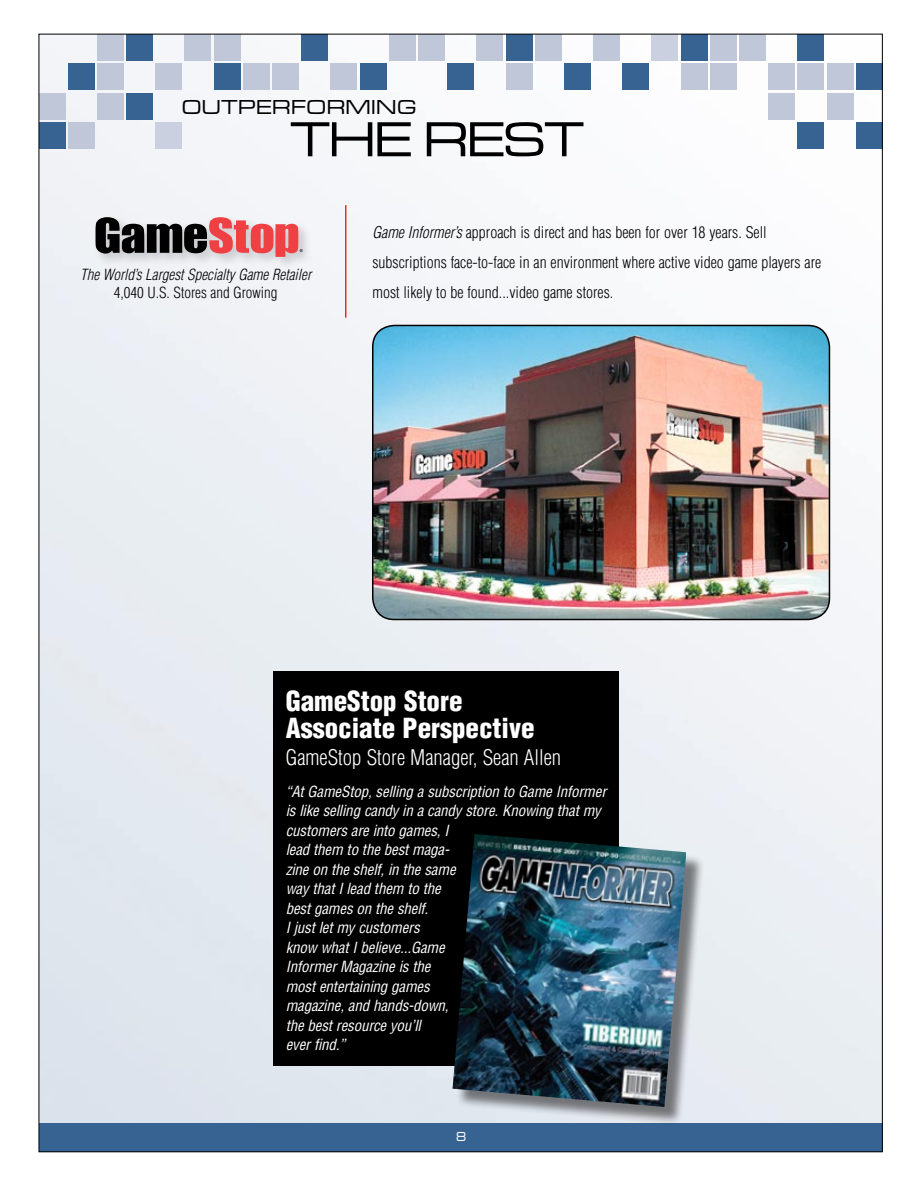
<style>
.page{position:relative;width:918px;height:1188px;background:#fff}
.page>*{position:absolute;margin:0;border:0;box-sizing:border-box;transform-origin:0 0}
.t1{font:51px "Microgramma D Medi Exte";color:#000}
.t2{font:900 condensed 27px/27px "Helvetica";color:#fff}
.t3{font:300 condensed 21px "Helvetica";color:#fff}
.t4{font:21px "Microgramma D Medi Exte";letter-spacing:.05em;color:#000}
.t5{font:300 condensed 15.75px/30px "Helvetica";color:#000}
.t6{font:italic condensed 15px/19.5px "Helvetica";letter-spacing:-.01em;color:#fff}
.t7{font:italic 300 condensed 15px "Helvetica";color:#000}
.t8{font:300 condensed 15px "Helvetica";color:#000}
.t9{font:13.5px "Microgramma D Medi Exte";color:#fff;scale:.87 1}
.s1{font-style:italic}
</style>
<div class="page">
<img style="left:41px;top:36px;width:840px;height:1087px">
<div style="left:39px;top:1123px;width:844px;height:29px;background:#366391"></div>
<div style="left:273px;top:671px;width:345px;height:395px;background:#000"></div>
<hr style="left:345px;top:205px;width:1px;height:113px;background:#ee2d24">
<div style="left:92px;top:214px;width:223px;height:56px;background:#000;opacity:.17"></div>
<svg style="left:96px;top:217px;width:207px;height:40px;background:#9d7073"></svg>
<div style="left:455px;top:836px;width:249px;height:289px;background:#000;opacity:.5"></div>
<img style="left:453px;top:834px;width:233px;height:273px">
<img style="left:373px;top:325px;width:456px;height:294px">
<div style="left:372px;top:325px;width:458px;height:295px;border:2px solid #000;border-radius:22px"></div>
<div style="left:185px;top:34px;width:26px;height:27px;background:#bfc7d9"></div>
<div style="left:535px;top:34px;width:26px;height:27px;background:#bfc7d9"></div>
<div style="left:593px;top:34px;width:27px;height:27px;background:#bfc7d9"></div>
<div style="left:652px;top:34px;width:26px;height:27px;background:#cad0df"></div>
<div style="left:681px;top:34px;width:26px;height:27px;background:#366391"></div>
<div style="left:389px;top:34px;width:27px;height:27px;background:#bfc7d9"></div>
<div style="left:418px;top:34px;width:27px;height:27px;background:#bfc7d9"></div>
<div style="left:477px;top:34px;width:26px;height:27px;background:#bfc7d9"></div>
<div style="left:506px;top:34px;width:26px;height:27px;background:#366391"></div>
<div style="left:214px;top:34px;width:26px;height:27px;background:#bfc7d9"></div>
<div style="left:301px;top:34px;width:27px;height:27px;background:#366391"></div>
<div style="left:97px;top:34px;width:27px;height:27px;background:#bfc7d9"></div>
<div style="left:126px;top:34px;width:27px;height:27px;background:#366391"></div>
<div style="left:710px;top:34px;width:27px;height:27px;background:#bfc7d9"></div>
<div style="left:739px;top:34px;width:27px;height:27px;background:#bfc7d9"></div>
<div style="left:798px;top:34px;width:26px;height:27px;background:#366391"></div>
<div style="left:360px;top:64px;width:26px;height:26px;background:#366391"></div>
<div style="left:564px;top:64px;width:27px;height:26px;background:#366391"></div>
<div style="left:622px;top:64px;width:27px;height:26px;background:#366391"></div>
<div style="left:681px;top:64px;width:26px;height:26px;background:#bfc7d9"></div>
<div style="left:447px;top:64px;width:27px;height:26px;background:#366391"></div>
<div style="left:506px;top:64px;width:26px;height:26px;background:#bfc7d9"></div>
<div style="left:214px;top:64px;width:26px;height:26px;background:#366391"></div>
<div style="left:243px;top:64px;width:27px;height:26px;background:#bfc7d9"></div>
<div style="left:272px;top:64px;width:27px;height:26px;background:#bfc7d9"></div>
<div style="left:331px;top:64px;width:26px;height:26px;background:#bfc7d9"></div>
<div style="left:68px;top:64px;width:26px;height:26px;background:#366391"></div>
<div style="left:97px;top:64px;width:27px;height:26px;background:#bfc7d9"></div>
<div style="left:156px;top:64px;width:26px;height:26px;background:#bfc7d9"></div>
<div style="left:710px;top:64px;width:27px;height:26px;background:#bfc7d9"></div>
<div style="left:768px;top:64px;width:27px;height:26px;background:#bfc7d9"></div>
<div style="left:798px;top:64px;width:26px;height:26px;background:#bfc7d9"></div>
<div style="left:827px;top:64px;width:26px;height:26px;background:#bfc7d9"></div>
<div style="left:856px;top:64px;width:26px;height:26px;background:#366391"></div>
<div style="left:39px;top:93px;width:26px;height:27px;background:#bfc7d9"></div>
<div style="left:97px;top:93px;width:27px;height:27px;background:#bfc7d9"></div>
<div style="left:126px;top:93px;width:27px;height:27px;background:#366391"></div>
<div style="left:768px;top:93px;width:27px;height:27px;background:#bfc7d9"></div>
<div style="left:827px;top:93px;width:26px;height:27px;background:#bfc7d9"></div>
<div style="left:39px;top:123px;width:26px;height:26px;background:#366391"></div>
<div style="left:68px;top:123px;width:26px;height:26px;background:#bfc7d9"></div>
<div style="left:156px;top:123px;width:26px;height:26px;background:#cad0df"></div>
<div style="left:798px;top:123px;width:26px;height:26px;background:#366391"></div>
<div style="left:856px;top:123px;width:26px;height:26px;background:#366391"></div>
<h3 class="t4" style="left:182px;top:94px;width:234px">OUTPERFORMING</h3>
<h1 class="t1" style="left:291px;top:107px;width:294px">THE REST</h1>
<p class="t7" style="left:80px;top:266px;width:233px">The World’s Largest Specialty Game Retailer</p>
<p class="t8" style="left:114px;top:284px;width:165px">4,040 U.S. Stores and Growing</p>
<p class="t5" style="left:373px;top:217px;width:450px"><span class="s1">Game Informer’s</span> approach is direct and has been for over 18 years. Sell subscriptions face-to-face in an environment where active video game players are most likely to be found...video game stores.</p>
<h2 class="t2" style="left:286px;top:687px;width:250px">GameStop Store<br>Associate Perspective</h2>
<h3 class="t3" style="left:286px;top:745px;width:277px">GameStop Store Manager, Sean Allen</h3>
<p class="t6" style="left:286px;top:781px;width:322px">“At GameStop, selling a subscription to Game Informer is like selling candy in a candy store. Knowing that my customers are into games, I<br>lead them to the best maga-<br>zine on the shelf, in the same<br>way that I lead them to the<br>best games on the shelf.<br>I just let my customers<br>know what I believe...Game<br>Informer Magazine is the<br>most entertaining games<br>magazine, and hands-down,<br>the best resource you’ll<br>ever find.”</p>
<p class="t9" style="left:456px;top:1128px;width:12px">8</p>
</div>
